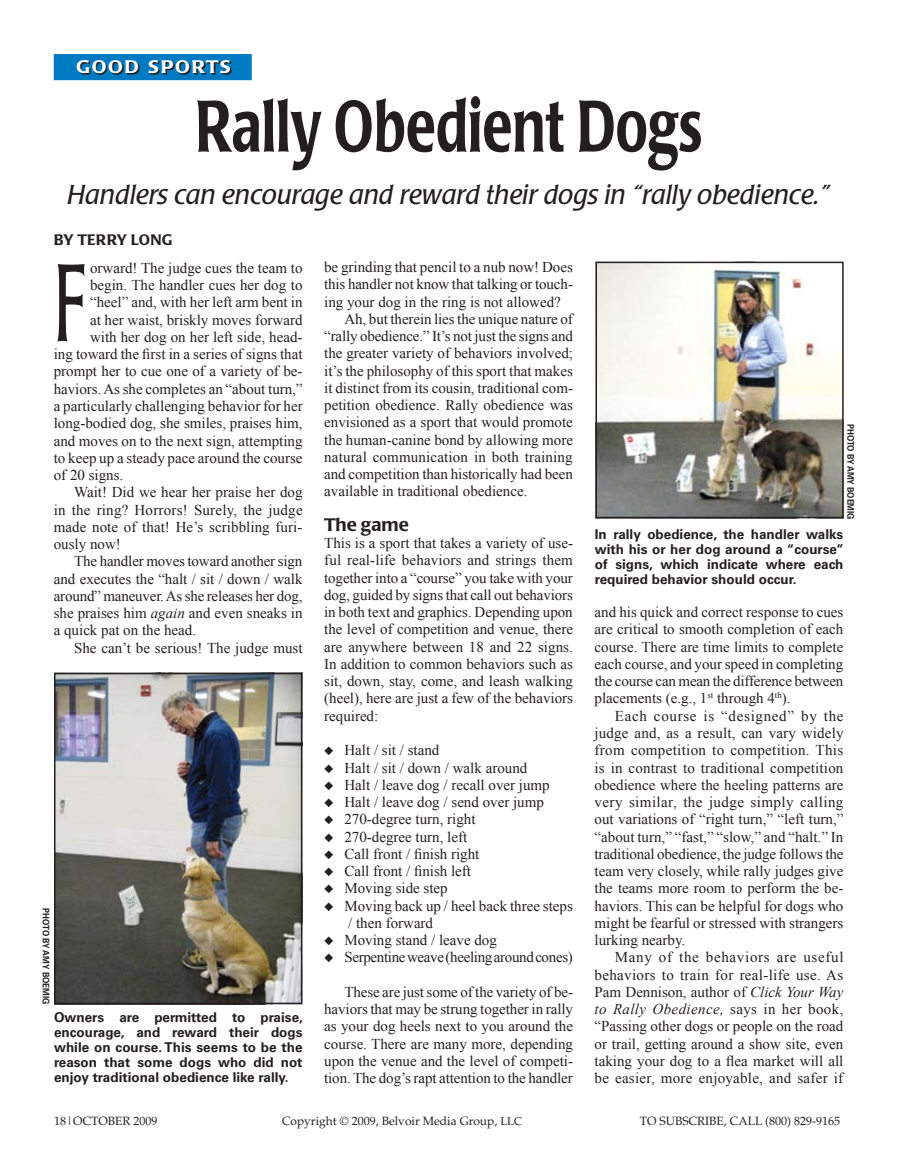
<style>
.page{position:relative;width:918px;height:1175px;background:#fff}
.page>*{position:absolute;margin:0;border:0;box-sizing:border-box;transform-origin:0 0}
.t1{font:108px "Poppl Laudatio";color:#231f20;scale:.6 1}
.t2{font:500 72px "Poppl Laudatio";color:#231f20;scale:.74 1}
.t3{font:italic 27px "Poppl Laudatio";color:#231f20}
.t4{font:500 18px "Poppl Laudatio";color:#fff;scale:1.1 1}
.t5{font:500 18px "Poppl Laudatio";color:#231f20}
.t6{font:15px/17.2px "Times New Roman";color:#231f20;text-align:justify}
.t7{font:15px "Times New Roman";letter-spacing:-.02em;color:#231f20}
.t8{font:500 15px "Poppl Laudatio";color:#231f20}
.t9{font:700 13.5px/15px "Univers";color:#231f20;text-align:justify}
.t10{font:12px "Palatino";color:#231f20}
.t11{font:700 9px "Univers";color:#231f20;scale:.9 1}
.s1{font-style:italic}
.s2{font-size:11.25px}
</style>
<div class="page">
<div style="left:55px;top:55px;width:196px;height:24px;background:#007bc3"></div>
<div style="left:54px;top:54px;width:198px;height:26px;border:2px solid #007bc3"></div>
<svg style="left:73px;top:56px;width:179px;height:25px"></svg>
<img style="left:595px;top:262px;width:246px;height:256px">
<div style="left:596px;top:262px;width:248px;height:256px;border:2px solid #231f20"></div>
<img style="left:57px;top:676px;width:242px;height:325px">
<div style="left:54px;top:673px;width:248px;height:331px;border:2px solid #231f20"></div>
<p class="t4" style="left:76px;top:57px;width:13px">GOOD</p>
<p class="t4" style="left:148px;top:57px;width:76px">SPO RTS</p>
<h2 class="t2" style="left:195px;top:85px;width:687px">RALLY OBEDIENT DOGS</h2>
<h3 class="t3" style="left:67px;top:179px;width:764px">Handlers can encourage and reward their dogs in “rally obedience.”</h3>
<p class="t8" style="left:54px;top:232px;width:84px">BY TERRY LONG</p>
<p class="t6" style="left:90px;top:259px;width:214px">orward! The judge cues the team to</p>
<p class="t6" style="left:90px;top:276px;width:214px">begin. The handler cues her dog to</p>
<p class="t6" style="left:90px;top:293px;width:214px">“heel” and, with her left arm bent in</p>
<p class="t6" style="left:90px;top:311px;width:214px">at her waist, briskly moves forward</p>
<p class="t6" style="left:90px;top:328px;width:214px">with her dog on her left side, head-</p>
<p class="t6" style="left:54px;top:345px;width:250px">ing toward the first in a series of signs that</p>
<p class="t6" style="left:54px;top:362px;width:250px">prompt her to cue one of a variety of be-</p>
<p class="t6" style="left:54px;top:380px;width:250px">haviors. As she completes an “about turn,”</p>
<p class="t6" style="left:54px;top:397px;width:250px">a particularly challenging behavior for her</p>
<p class="t6" style="left:54px;top:414px;width:250px">long-bodied dog, she smiles, praises him,</p>
<p class="t6" style="left:54px;top:431px;width:250px">and moves on to the next sign, attempting</p>
<p class="t6" style="left:54px;top:449px;width:250px">to keep up a steady pace around the course</p>
<p class="t6" style="left:54px;top:466px;width:71px">of 20 signs.</p>
<p class="t6" style="left:74px;top:483px;width:230px">Wait! Did we hear her praise her dog</p>
<p class="t6" style="left:54px;top:500px;width:250px">in the ring? Horrors! Surely, the judge</p>
<p class="t6" style="left:54px;top:518px;width:250px">made note of that! He’s scribbling furi-</p>
<p class="t6" style="left:54px;top:535px;width:69px">ously now!</p>
<p class="t6" style="left:74px;top:552px;width:230px">The handler moves toward another sign</p>
<p class="t6" style="left:54px;top:569px;width:250px">and executes the “halt / sit / down / walk</p>
<p class="t6" style="left:54px;top:587px;width:250px">around” maneuver. As she releases her dog,</p>
<p class="t6" style="left:54px;top:604px;width:250px">she praises him <span class="s1">again</span> and even sneaks in</p>
<p class="t6" style="left:54px;top:621px;width:144px">a quick pat on the head.</p>
<p class="t6" style="left:74px;top:638px;width:230px">She can’t be serious! The judge must</p>
<h1 class="t1" style="left:54px;top:243px;width:53px">F</h1>
<p class="t11" style="left:51px;top:908px;width:108px;rotate:90deg">photo by amy boemig</p>
<p class="t9" style="left:54px;top:1010px;width:250px">Owners are permitted to praise, encourage, and reward their dogs while on course. This seems to be the reason that some dogs who did not enjoy traditional obedience like rally.</p>
<p class="t6" style="left:324px;top:258px;width:250px">be grinding that pencil to a nub now! Does</p>
<p class="t6" style="left:324px;top:275px;width:250px">this handler not know that talking or touch-</p>
<p class="t6" style="left:324px;top:293px;width:238px">ing your dog in the ring is not allowed?</p>
<p class="t6" style="left:345px;top:310px;width:230px">Ah, but therein lies the unique nature of</p>
<p class="t6" style="left:324px;top:327px;width:250px">“rally obedience.” It’s not just the signs and</p>
<p class="t6" style="left:324px;top:344px;width:250px">the greater variety of behaviors involved;</p>
<p class="t6" style="left:324px;top:362px;width:250px">it’s the philosophy of this sport that makes</p>
<p class="t6" style="left:324px;top:379px;width:250px">it distinct from its cousin, traditional com-</p>
<p class="t6" style="left:324px;top:396px;width:250px">petition obedience. Rally obedience was</p>
<p class="t6" style="left:324px;top:413px;width:250px">envisioned as a sport that would promote</p>
<p class="t6" style="left:324px;top:431px;width:250px">the human-canine bond by allowing more</p>
<p class="t6" style="left:324px;top:448px;width:250px">natural communication in both training</p>
<p class="t6" style="left:324px;top:465px;width:250px">and competition than historically had been</p>
<p class="t6" style="left:324px;top:482px;width:205px">available in traditional obedience.</p>
<p class="t5" style="left:324px;top:514px;width:86px">THE GAME</p>
<p class="t6" style="left:324px;top:534px;width:250px">This is a sport that takes a variety of use&shy;ful real-life behaviors and strings them together into a “course” you take with your dog, guided by signs that call out behaviors in both text and graphics. Depending upon the level of competition and venue, there are anywhere between 18 and 22 signs.<br>In addition to common behaviors such as sit, down, stay, come, and leash walking (heel), here are just a few of the behaviors required:</p>
<p class="t6" style="left:324px;top:741px;width:117px">◆ Halt / sit / stand</p>
<p class="t6" style="left:324px;top:758px;width:205px">◆ Halt / sit / down / walk around</p>
<p class="t6" style="left:324px;top:776px;width:227px">◆ Halt / leave dog / recall over jump</p>
<p class="t6" style="left:324px;top:793px;width:221px">◆ Halt / leave dog / send over jump</p>
<p class="t6" style="left:324px;top:810px;width:153px">◆ 270-degree turn, right</p>
<p class="t6" style="left:324px;top:827px;width:145px">◆ 270-degree turn, left</p>
<p class="t6" style="left:324px;top:845px;width:157px">◆ Call front / finish right</p>
<p class="t6" style="left:324px;top:862px;width:148px">◆ Call front / finish left</p>
<p class="t6" style="left:324px;top:879px;width:125px">◆ Moving side step</p>
<p class="t6" style="left:348px;top:896px;width:226px;text-indent:-24px">◆ Moving back up / heel back three steps / then forward</p>
<p class="t6" style="left:324px;top:931px;width:174px">◆ Moving stand / leave dog</p>
<p class="t7" style="left:324px;top:947px;width:250px">◆ Serpentine weave (heeling around cones)</p>
<p class="t6" style="left:324px;top:983px;width:250px;text-indent:20px">These are just some of the variety of be&shy;haviors that may be strung together in rally as your dog heels next to you around the course. There are many more, depending upon the venue and the level of competi&shy;tion. The dog’s rapt attention to the handler</p>
<p class="t11" style="left:856px;top:424px;width:108px;rotate:90deg">photo by amy boemig</p>
<p class="t9" style="left:595px;top:527px;width:251px">In rally obedience, the handler walks with his or her dog around a “course” of signs, which indicate where each required behavior should occur.</p>
<p class="t6" style="left:595px;top:603px;width:250px">and his quick and correct response to cues are critical to smooth completion of each course. There are time limits to complete each course, and your speed in completing the course can mean the difference between placements (e.g., 1<sup>st</sup> through 4<sup>th</sup>).</p>
<p class="t6" style="left:595px;top:707px;width:250px;text-indent:20px">Each course is “designed” by the judge and, as a result, can vary widely from competition to competition. This is in contrast to traditional competition obedience where the heeling patterns are very similar, the judge simply calling out variations of “right turn,” “left turn,” “about turn,” “fast,” “slow,” and “halt.” In traditional obedience, the judge follows the team very closely, while rally judges give the teams more room to perform the be&shy;haviors. This can be helpful for dogs who might be fearful or stressed with strangers lurking nearby.</p>
<p class="t6" style="left:595px;top:948px;width:250px;text-indent:20px">Many of the behaviors are useful behaviors to train for real-life use. As Pam Dennison, author of <span class="s1">Click Your Way to Rally Obedience,</span> says in her book, “Passing other dogs or people on the road or trail, getting around a show site, even taking your dog to a flea market will all be easier, more enjoyable, and safer if</p>
<p class="t10" style="left:54px;top:1114px;width:105px">18|OCTOBER 2009</p>
<p class="t10" style="left:282px;top:1114px;width:238px">COPYRIGHT © 2009, BELVOIR MEDIA GROUP, <span class="s2">LLC</span></p>
<p class="t10" style="left:640px;top:1114px;width:108px">TO SUBSCRIBE, CALL</p>
<p class="t10" style="left:765px;top:1114px;width:76px">(800) 829-9165</p>
</div>
